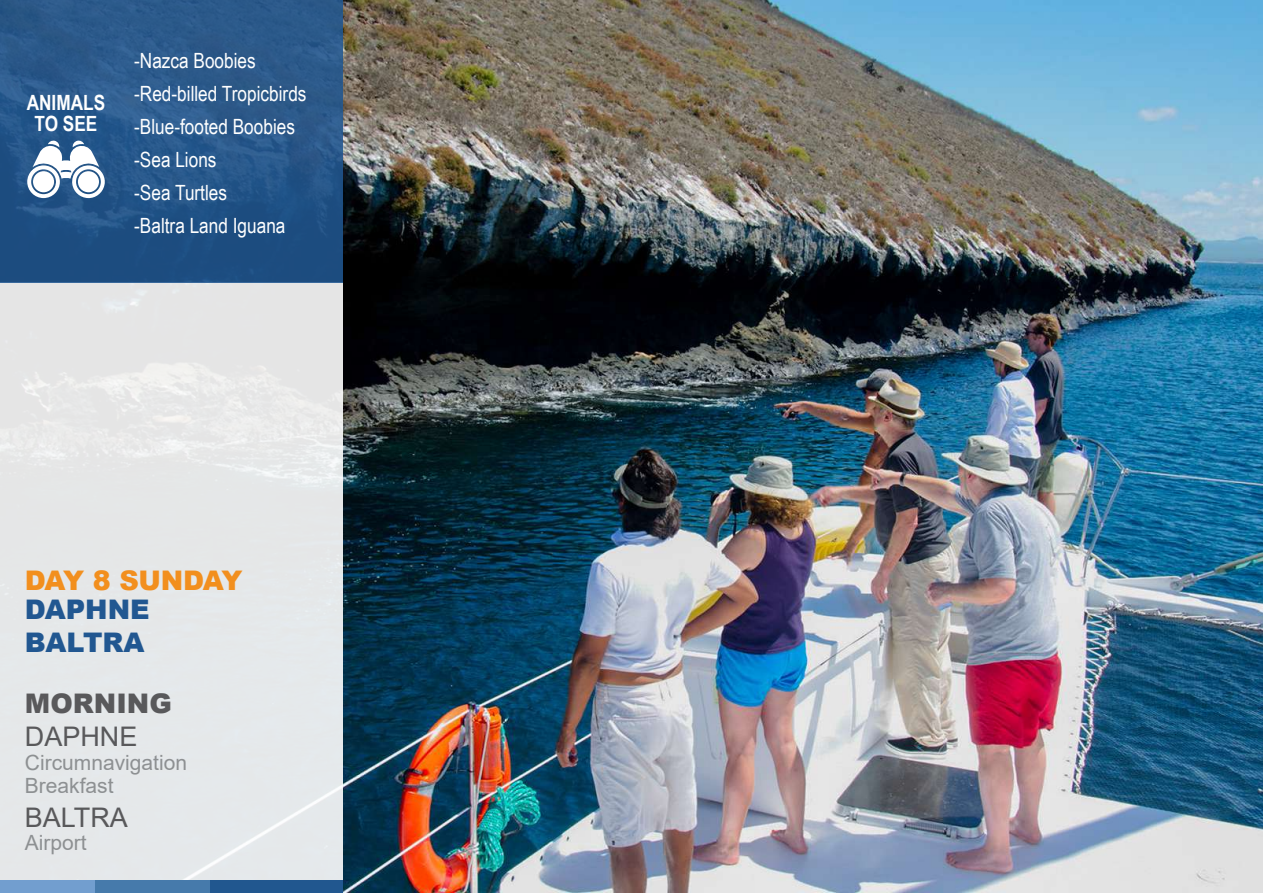
<style>
.page{position:relative;width:1263px;height:893px;background:#fff}
.page>*{position:absolute;margin:0;border:0;box-sizing:border-box;transform-origin:0 0}
.t1{font:27px "Arial";color:#59595b}
.t2{font:900 27px/33px "Arial";color:#215791}
.t3{font:900 27px "Arial";letter-spacing:-.05em;color:#f28f1e}
.t4{font:900 27px "Arial";color:#59595b}
.t5{font:21px/33px "Arial Narrow";color:#fff}
.t6{font:21px/22.5px "Arial";color:#8d9092}
.t7{font:700 21px/21px "Arial Narrow";color:#fff;text-align:center}
</style>
<div class="page">
<img style="left:343px;top:0;width:920px;height:893px">
<div style="left:0;top:282px;width:343px;height:611px;background:#e5e8e9"></div>
<div style="left:0;top:0;width:343px;height:282px;background:#285788"></div>
<div style="left:0;top:880px;width:95px;height:13px;background:#729ecf"></div>
<div style="left:95px;top:880px;width:115px;height:13px;background:#467aab"></div>
<div style="left:210px;top:880px;width:133px;height:13px;background:#21578f"></div>
<svg style="left:27px;top:140px;width:78px;height:58px"></svg>
<div style="left:78px;top:171px;width:21px;height:21px;background:#fff;border-radius:50%"></div>
<div style="left:33px;top:171px;width:21px;height:21px;background:#fff;border-radius:50%"></div>
<p class="t7" style="left:27px;top:91px;width:80px">ANIMALS<br>TO SEE</p>
<p class="t5" style="left:134px;top:44px;width:174px">-Nazca Boobies -Red-billed Tropicbirds -Blue-footed Boobies -Sea Lions<br>-Sea Turtles<br>-Baltra Land Iguana</p>
<p class="t3" style="left:25px;top:561px;width:219px">DAY 8 SUNDAY</p>
<p class="t2" style="left:25px;top:592px;width:126px">DAPHNE<br>BALTRA</p>
<p class="t4" style="left:25px;top:684px;width:148px">MORNING</p>
<p class="t1" style="left:25px;top:718px;width:114px">DAPHNE</p>
<p class="t6" style="left:25px;top:751px;width:164px">Circumnavigation<br>Breakfast</p>
<p class="t1" style="left:25px;top:798px;width:105px">BALTRA</p>
<p class="t6" style="left:25px;top:831px;width:63px">Airport</p>
</div>
